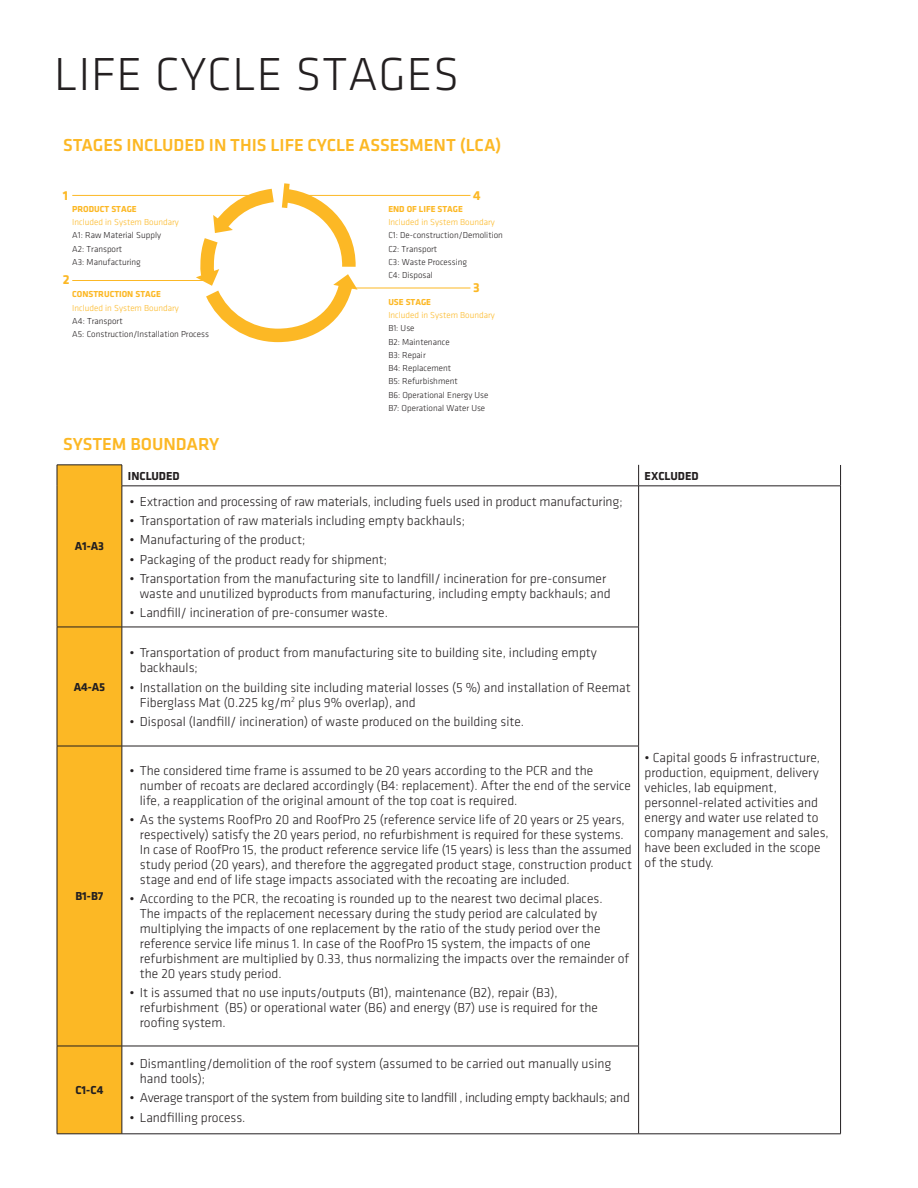
<style>
.page{position:relative;width:918px;height:1188px;background:#fff}
.page>*{position:absolute;margin:0;border:0;box-sizing:border-box;transform-origin:0 0}
.HEADLINE_1{font:300 48px "Klavika";letter-spacing:.015em;color:#231f20}
.CHART_HEADER_1{font:500 18px "Klavika";color:#fcb825}
.CHART_BODY{font:300 13.5px/15px "Klavika";color:#231f20}
.CHART_BODY-2{font:300 13.5px "Klavika";letter-spacing:-.02em;color:#231f20}
.BODY_COPY_with_lead{font:700 13.5px "Klavika";color:#fcb825}
.CHART_HEADER_2{font:700 12px "Klavika";color:#231f20}
.BODY_COPY_with_lead-2{font:300 9px "Klavika";color:#231f20}
.BODY_COPY_with_lead-3{font:300 9px "Klavika";color:#fcb825}
.BODY_COPY_with_lead-4{font:700 9px "Klavika";color:#fcb825}
</style>
<div class="page">
<svg style="left:638px;top:465px;width:1px;height:21px"></svg>
<svg style="left:840px;top:465px;width:1px;height:21px"></svg>
<hr style="left:122px;top:486px;width:517px;height:1px;background:#231f20">
<hr style="left:639px;top:486px;width:202px;height:1px;background:#231f20">
<hr style="left:638px;top:486px;width:1px;height:141px;background:#231f20">
<hr style="left:840px;top:486px;width:1px;height:141px;background:#231f20">
<hr style="left:122px;top:627px;width:517px;height:1px;background:#231f20">
<hr style="left:638px;top:627px;width:1px;height:119px;background:#231f20">
<hr style="left:840px;top:627px;width:1px;height:119px;background:#231f20">
<hr style="left:122px;top:746px;width:517px;height:1px;background:#231f20">
<hr style="left:638px;top:746px;width:1px;height:300px;background:#231f20">
<hr style="left:840px;top:746px;width:1px;height:300px;background:#231f20">
<hr style="left:122px;top:1046px;width:517px;height:1px;background:#231f20">
<hr style="left:638px;top:1046px;width:1px;height:88px;background:#231f20">
<hr style="left:840px;top:1046px;width:1px;height:88px;background:#231f20">
<hr style="left:122px;top:1134px;width:517px;height:1px;background:#231f20">
<hr style="left:639px;top:1134px;width:202px;height:1px;background:#231f20">
<div style="left:57px;top:465px;width:66px;height:669px;background:#fcb825"></div>
<hr style="left:57px;top:486px;width:1px;height:141px;background:#231f20">
<hr style="left:122px;top:486px;width:1px;height:141px;background:#231f20">
<hr style="left:57px;top:627px;width:65px;height:1px;background:#231f20">
<hr style="left:57px;top:627px;width:1px;height:119px;background:#231f20">
<hr style="left:122px;top:627px;width:1px;height:119px;background:#231f20">
<hr style="left:57px;top:746px;width:65px;height:1px;background:#231f20">
<hr style="left:57px;top:746px;width:1px;height:300px;background:#231f20">
<hr style="left:122px;top:746px;width:1px;height:300px;background:#231f20">
<hr style="left:57px;top:1046px;width:65px;height:1px;background:#231f20">
<hr style="left:57px;top:1046px;width:1px;height:88px;background:#231f20">
<hr style="left:122px;top:1046px;width:1px;height:88px;background:#231f20">
<hr style="left:57px;top:1134px;width:65px;height:1px;background:#231f20">
<svg style="left:194px;top:183px;width:168px;height:160px"></svg>
<hr style="left:305px;top:195px;width:165px;height:1px;background:#fcb825">
<hr style="left:344px;top:288px;width:126px;height:1px;background:#fcb825">
<hr style="left:72px;top:280px;width:134px;height:1px;background:#fcb825">
<hr style="left:72px;top:195px;width:182px;height:1px;background:#fcb825">
<p class="HEADLINE_1" style="left:54px;top:45px;width:407px">LIFE CYCLE STAGES</p>
<p class="CHART_HEADER_1" style="left:63px;top:133px;width:440px">STAGES INCLUDED IN THIS LIFE CYCLE ASSESMENT (LCA)</p>
<p class="BODY_COPY_with_lead" style="left:63px;top:186px;width:7px">1</p>
<p class="BODY_COPY_with_lead-4" style="left:72px;top:202px;width:66px">PRODUCT STAGE</p>
<p class="BODY_COPY_with_lead-3" style="left:72px;top:217px;width:108px">Included in System Boundary</p>
<p class="BODY_COPY_with_lead-2" style="left:72px;top:230px;width:90px">A1: Raw Material Supply</p>
<p class="BODY_COPY_with_lead-2" style="left:72px;top:243px;width:51px">A2: Transport</p>
<p class="BODY_COPY_with_lead-2" style="left:72px;top:257px;width:70px">A3: Manufacturing</p>
<p class="BODY_COPY_with_lead-4" style="left:72px;top:288px;width:90px">CONSTRUCTION STAGE</p>
<p class="BODY_COPY_with_lead-3" style="left:72px;top:302px;width:108px">Included in System Boundary</p>
<p class="BODY_COPY_with_lead-2" style="left:72px;top:315px;width:52px">A4: Transport</p>
<p class="BODY_COPY_with_lead-2" style="left:72px;top:329px;width:138px">A5: Construction/Installation Process</p>
<p class="BODY_COPY_with_lead" style="left:63px;top:270px;width:8px">2</p>
<p class="CHART_HEADER_1" style="left:63px;top:432px;width:158px">SYSTEM BOUNDARY</p>
<p class="BODY_COPY_with_lead" style="left:473px;top:186px;width:9px">4</p>
<p class="BODY_COPY_with_lead-4" style="left:388px;top:202px;width:76px">END OF LIFE STAGE</p>
<p class="BODY_COPY_with_lead-3" style="left:388px;top:217px;width:108px">Included in System Boundary</p>
<p class="BODY_COPY_with_lead-2" style="left:388px;top:230px;width:116px">C1: De-construction/Demolition</p>
<p class="BODY_COPY_with_lead-2" style="left:388px;top:243px;width:50px">C2: Transport</p>
<p class="BODY_COPY_with_lead-2" style="left:388px;top:257px;width:80px">C3: Waste Processing</p>
<p class="BODY_COPY_with_lead-2" style="left:388px;top:270px;width:46px">C4: Disposal</p>
<p class="BODY_COPY_with_lead" style="left:473px;top:278px;width:8px">3</p>
<p class="BODY_COPY_with_lead-4" style="left:388px;top:295px;width:44px">USE STAGE</p>
<p class="BODY_COPY_with_lead-3" style="left:388px;top:310px;width:108px">Included in System Boundary</p>
<p class="BODY_COPY_with_lead-2" style="left:388px;top:323px;width:28px">B1: Use</p>
<p class="BODY_COPY_with_lead-2" style="left:388px;top:336px;width:63px">B2: Maintenance</p>
<p class="BODY_COPY_with_lead-2" style="left:388px;top:350px;width:39px">B3: Repair</p>
<p class="BODY_COPY_with_lead-2" style="left:388px;top:363px;width:64px">B4: Replacement</p>
<p class="BODY_COPY_with_lead-2" style="left:388px;top:376px;width:71px">B5: Refurbishment</p>
<p class="BODY_COPY_with_lead-2" style="left:388px;top:389px;width:102px">B6: Operational Energy Use</p>
<p class="BODY_COPY_with_lead-2" style="left:388px;top:403px;width:98px">B7: Operational Water Use</p>
<p class="CHART_HEADER_2" style="left:75px;top:538px;width:31px">A1-A3</p>
<p class="CHART_HEADER_2" style="left:74px;top:678px;width:33px">A4-A5</p>
<p class="CHART_HEADER_2" style="left:75px;top:888px;width:29px">B1-B7</p>
<p class="CHART_HEADER_2" style="left:75px;top:1082px;width:30px">C1-C4</p>
<p class="CHART_HEADER_2" style="left:128px;top:467px;width:53px">INCLUDED</p>
<p class="CHART_HEADER_2" style="left:645px;top:467px;width:56px">EXCLUDED</p>
<p class="CHART_BODY" style="left:129px;top:494px;width:495px">• Extraction and processing of raw materials, including fuels used in product manufacturing;</p>
<p class="CHART_BODY" style="left:129px;top:513px;width:337px">• Transportation of raw materials including empty backhauls;</p>
<p class="CHART_BODY" style="left:129px;top:532px;width:177px">• Manufacturing of the product;</p>
<p class="CHART_BODY" style="left:129px;top:551px;width:259px">• Packaging of the product ready for shipment;</p>
<p class="CHART_BODY" style="left:140px;top:571px;width:472px;text-indent:-10px">• Transportation from the manufacturing site to landfill/ incineration for pre-consumer waste and unutilized byproducts from manufacturing, including empty backhauls; and</p>
<p class="CHART_BODY" style="left:129px;top:605px;width:260px">• Landfill/ incineration of pre-consumer waste.</p>
<p class="CHART_BODY" style="left:140px;top:645px;width:459px;text-indent:-10px">• Transportation of product from manufacturing site to building site, including empty backhauls;</p>
<p class="CHART_BODY" style="left:140px;top:679px;width:492px;text-indent:-10px">• Installation on the building site including material losses (5 %) and installation of Reemat<br>Fiberglass Mat (0.225 kg/m<sup>2</sup> plus 9% overlap), and</p>
<p class="CHART_BODY" style="left:129px;top:714px;width:396px">• Disposal (landfill/ incineration) of waste produced on the building site.</p>
<p class="CHART_BODY" style="left:140px;top:763px;width:493px;text-indent:-10px">• The considered time frame is assumed to be 20 years according to the PCR and the number of recoats are declared accordingly (B4: replacement). After the end of the service life, a reapplication of the original amount of the top coat is required.</p>
<p class="CHART_BODY" style="left:140px;top:812px;width:494px;text-indent:-10px">• As the systems RoofPro 20 and RoofPro 25 (reference service life of 20 years or 25 years, respectively) satisfy the 20 years period, no refurbishment is required for these systems.<br>In case of RoofPro 15, the product reference service life (15 years) is less than the assumed study period (20 years), and therefore the aggregated product stage, construction product stage and end of life stage impacts associated with the recoating are included.</p>
<p class="CHART_BODY" style="left:140px;top:891px;width:491px;text-indent:-10px">• According to the PCR, the recoating is rounded up to the nearest two decimal places.<br>The impacts of the replacement necessary during the study period are calculated by multiplying the impacts of one replacement by the ratio of the study period over the reference service life minus 1. In case of the RoofPro 15 system, the impacts of one refurbishment are multiplied by 0.33, thus normalizing the impacts over the remainder of the 20 years study period.</p>
<p class="CHART_BODY" style="left:140px;top:985px;width:460px;text-indent:-10px">• It is assumed that no use inputs/outputs (B1), maintenance (B2), repair (B3), refurbishment (B5) or operational water (B6) and energy (B7) use is required for the roofing system.</p>
<p class="CHART_BODY" style="left:140px;top:1056px;width:473px;text-indent:-10px">• Dismantling/demolition of the roof system (assumed to be carried out manually using hand tools);</p>
<p class="CHART_BODY-2" style="left:129px;top:1090px;width:502px">• Average transport of the system from building site to landfill , including empty backhauls; and</p>
<p class="CHART_BODY" style="left:129px;top:1110px;width:118px">• Landfilling process.</p>
<p class="CHART_BODY" style="left:645px;top:750px;width:186px">• Capital goods &amp; infrastructure, production, equipment, delivery vehicles, lab equipment, personnel-related activities and energy and water use related to company management and sales, have been excluded in the scope of the study.</p>
</div>
